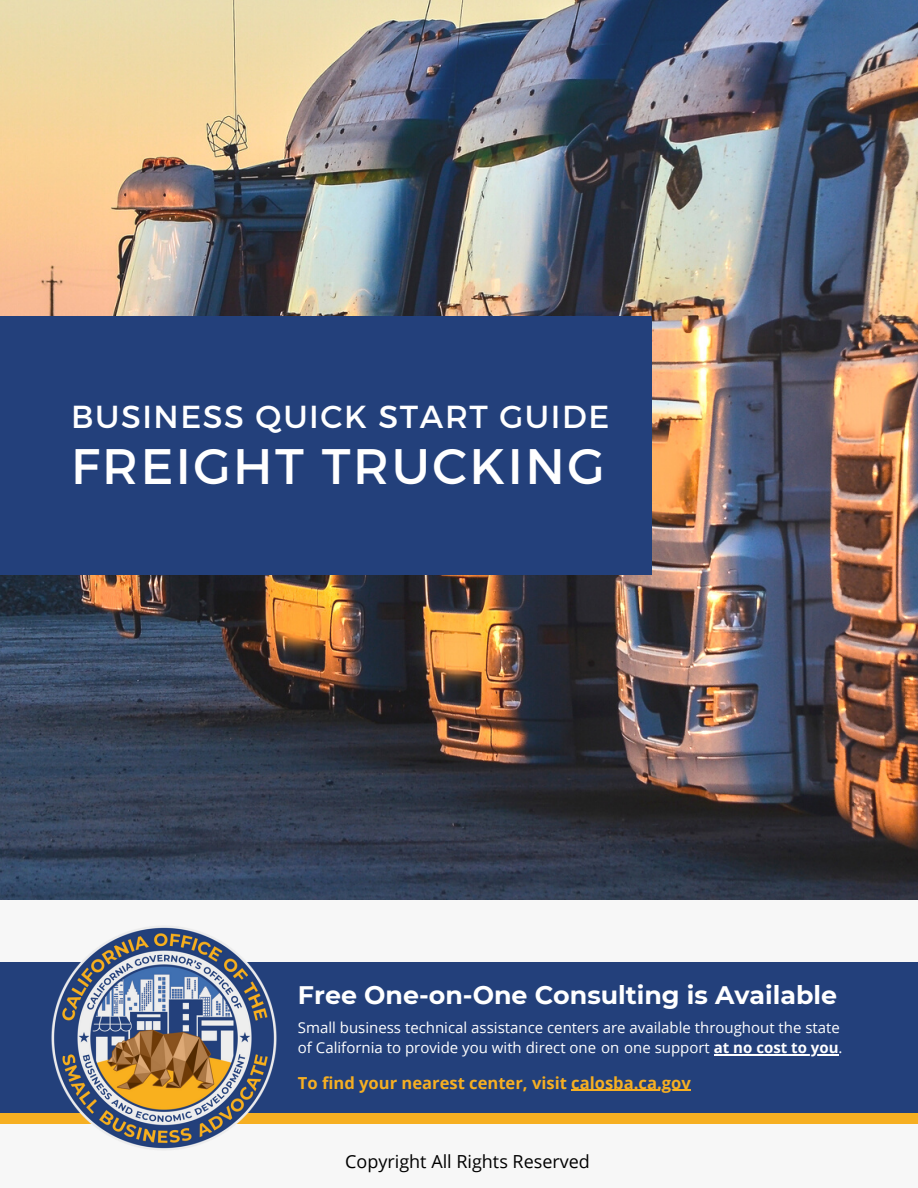
<style>
.page{position:relative;width:918px;height:1188px;background:#f7f7f7}
.page>*{position:absolute;margin:0;border:0;box-sizing:border-box;transform-origin:0 0}
.t1{font:49.8px "Montserrat";letter-spacing:.05em;color:#fff}
.t2{font:31.8px "Montserrat";letter-spacing:.05em;color:#fff}
.t3{font:700 25.35px "Montserrat";color:#fff}
.t4{font:18px "Open Sans";color:#000}
.t5{font:700 16.5px "Open Sans";color:#f6af22}
.t6{font:15px/20.2px "Open Sans";color:#fff}
.s1{font-weight:700}
</style>
<div class="page">
<div style="left:0;top:1072px;width:918px;height:52px;background:#f6af22"></div>
<div style="left:0;top:962px;width:918px;height:151px;background:#23407b"></div>
<hr style="left:571px;top:1090px;width:120px;height:1px;background:#f6af22">
<hr style="left:714px;top:1054px;width:125px;height:1px;background:#fff">
<img style="left:0;top:0;width:918px;height:899px">
<div style="left:0;top:316px;width:652px;height:259px;background:#23407b"></div>
<img style="left:51px;top:926px;width:226px;height:224px">
<p class="t2" style="left:71px;top:396px;width:540px">BUSINESS QUICK START GUIDE</p>
<p class="t1" style="left:71px;top:434px;width:535px">FREIGHT TRUCKING</p>
<h2 class="t3" style="left:298px;top:980px;width:541px">Free One-on-One Consulting is Available</h2>
<p class="t6" style="left:298px;top:1017px;width:546px">Small business technical assistance centers are available throughout the state of California to provide you with direct one on one support <span class="s1">at no cost to you</span>.</p>
<h4 class="t5" style="left:298px;top:1071px;width:394px">To find your nearest center, visit calosba.ca.gov</h4>
<p class="t4" style="left:345px;top:1148px;width:246px">Copyright All Rights Reserved</p>
</div>
